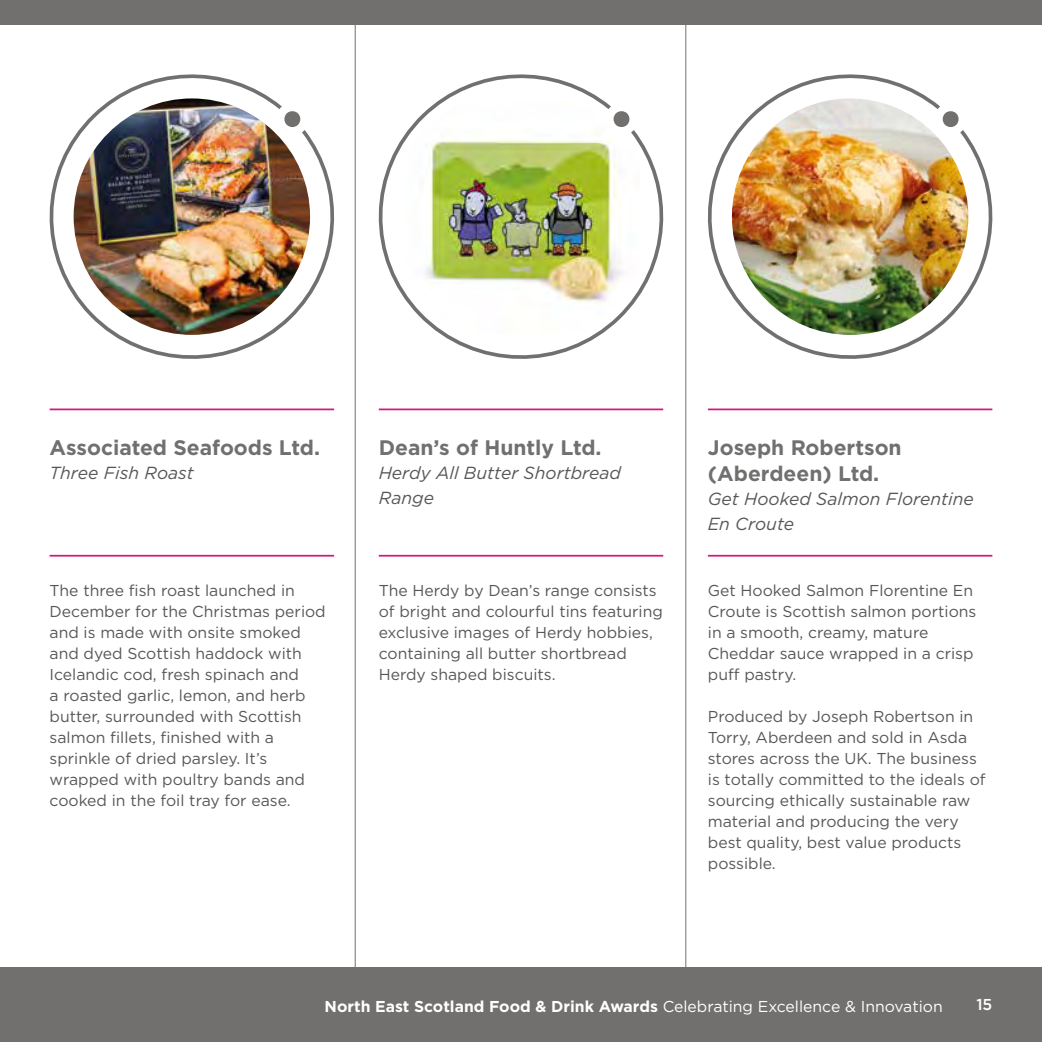
<style>
.page{position:relative;width:1042px;height:1042px;background:#fff}
.page>*{position:absolute;margin:0;border:0;box-sizing:border-box;transform-origin:0 0}
.t1{font:700 21px/26.2px "Gotham";color:#71706f}
.t2{font:italic 17.5px/24.5px "Gotham";color:#575756}
.t3{font:15.75px/21px "Gotham";color:#575756}
.t4{font:700 15.75px "Gotham";color:#fff}
.t5{font:500 15.75px "Gotham";color:#fff}
.s1{font-weight:400}
</style>
<div class="page">
<hr style="left:355px;top:0;width:1px;height:1042px;background:#71706f">
<hr style="left:685px;top:0;width:1px;height:1042px;background:#71706f">
<div style="left:0;top:0;width:1042px;height:25px;background:#71706f"></div>
<div style="left:0;top:967px;width:1042px;height:75px;background:#71706f"></div>
<svg style="left:49px;top:74px;width:286px;height:285px"></svg>
<svg style="left:284px;top:110px;width:17px;height:18px"></svg>
<svg style="left:378px;top:74px;width:286px;height:285px"></svg>
<svg style="left:707px;top:74px;width:286px;height:285px"></svg>
<svg style="left:942px;top:110px;width:17px;height:18px"></svg>
<img style="left:74px;top:98px;width:236px;height:237px;border-radius:118px">
<img style="left:406px;top:100px;width:233px;height:234px">
<img style="left:732px;top:98px;width:236px;height:237px;border-radius:118px">
<hr style="left:50px;top:408px;width:284px;height:2px;background:#d31681">
<hr style="left:50px;top:555px;width:284px;height:1px;background:#d31681">
<hr style="left:379px;top:555px;width:284px;height:1px;background:#d31681">
<hr style="left:708px;top:555px;width:284px;height:1px;background:#d31681">
<hr style="left:379px;top:408px;width:284px;height:2px;background:#d31681">
<hr style="left:708px;top:408px;width:284px;height:2px;background:#d31681">
<h1 class="t1" style="left:50px;top:433px;width:272px">Associated Seafoods Ltd.</h1>
<p class="t2" style="left:50px;top:461px;width:146px">Three Fish Roast</p>
<p class="t3" style="left:50px;top:579px;width:278px">The three fish roast launched in<br>December for the Christmas period and is made with onsite smoked and dyed Scottish haddock with<br>Icelandic cod, fresh spinach and<br>a roasted garlic, lemon, and herb butter, surrounded with Scottish salmon fillets, finished with a sprinkle of dried parsley. It’s wrapped with poultry bands and cooked in the foil tray for ease.</p>
<h1 class="t1" style="left:379px;top:433px;width:224px">Dean’s of Huntly Ltd.</h1>
<p class="t2" style="left:379px;top:461px;width:244px">Herdy All Butter Shortbread<br>Range</p>
<p class="t3" style="left:379px;top:579px;width:286px">The Herdy by Dean’s range consists of bright and colourful tins featuring exclusive images of Herdy hobbies, containing all butter shortbread Herdy shaped biscuits.</p>
<h1 class="t1" style="left:708px;top:433px;width:195px">Joseph Robertson (Aberdeen) Ltd.</h1>
<p class="t2" style="left:708px;top:487px;width:267px">Get Hooked Salmon Florentine<br>En Croute</p>
<p class="t3" style="left:708px;top:579px;width:270px">Get Hooked Salmon Florentine En<br>Croute is Scottish salmon portions in a smooth, creamy, mature<br>Cheddar sauce wrapped in a crisp puff pastry.</p>
<p class="t3" style="left:708px;top:705px;width:279px">Produced by Joseph Robertson in<br>Torry, Aberdeen and sold in Asda stores across the UK. The business is totally committed to the ideals of sourcing ethically sustainable raw material and producing the very best quality, best value products possible.</p>
<p class="t4" style="left:325px;top:997px;width:619px">North East Scotland Food &amp; Drink Awards <span class="s1">Celebrating Excellence &amp; Innovation</span></p>
<p class="t5" style="left:976px;top:995px;width:18px">15</p>
</div>
